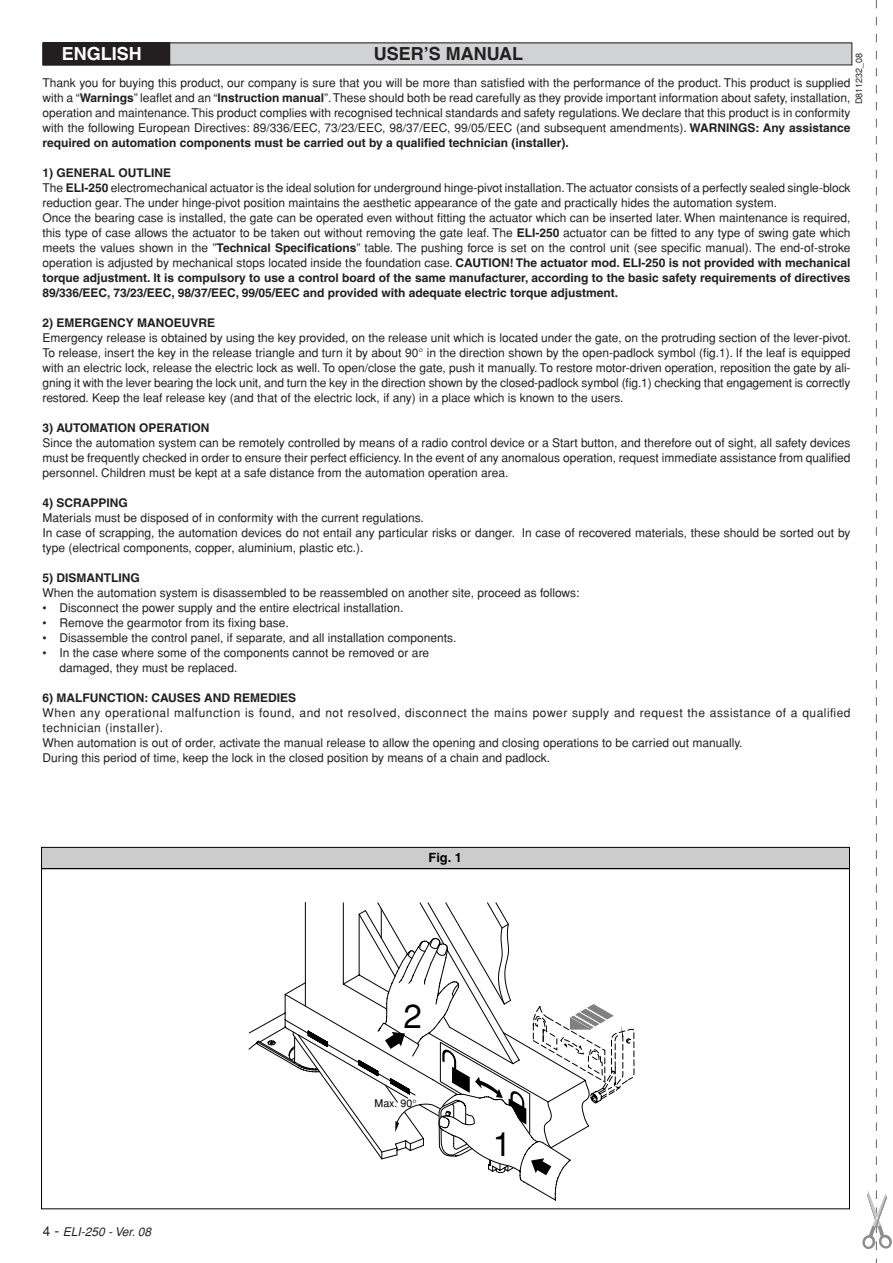
<style>
.page{position:relative;width:893px;height:1263px;background:#fff}
.page>*{position:absolute;margin:0;border:0;box-sizing:border-box;transform-origin:0 0}
.t1{font:33.3px "Helvetica";color:#000}
.Sottotitolo_2{font:700 18px "Helvetica";color:#231f20}
.Sottotitolo_2-2{font:700 18px "Helvetica";color:#fff}
.t2{font:700 12.75px "Helvetica";color:#000}
.TESTO{font:12px/15px "Helvetica";color:#231f20;text-align:justify}
.TESTO-2{font:12px/15px "Helvetica";letter-spacing:.04em;color:#231f20}
.TESTO-3{font:700 12px "Helvetica";color:#231f20}
.BLOCCO{font:12px "Helvetica";color:#231f20}
.t3{font:italic 12px "Helvetica";color:#231f20}
.t4{font:10.65px "Helvetica";color:#000}
.t5{font:9px "Helvetica";color:#231f20}
.s1{font-weight:700}
.s2{font-style:normal;font-size:15px}
</style>
<div class="page">
<div style="left:43px;top:43px;width:809px;height:22px;background:#d1d2d4"></div>
<div style="left:43px;top:43px;width:127px;height:22px;background:#231f20"></div>
<div style="left:42px;top:847px;width:807px;height:22px;background:#ccc"></div>
<div style="left:41px;top:847px;width:809px;height:22px;border:1px solid #000"></div>
<svg style="left:305px;top:902px;width:203px;height:21px"></svg>
<svg style="left:863px;top:0;width:28px;height:1263px"></svg>
<svg style="left:248px;top:923px;width:386px;height:287px"></svg>
<p class="Sottotitolo_2-2" style="left:62px;top:43px;width:82px">ENGLISH</p>
<p class="Sottotitolo_2" style="left:374px;top:43px;width:151px">USER’S MANUAL</p>
<p class="TESTO" style="left:43px;top:75px;width:809px">Thank you for buying this product, our company is sure that you will be more than satisfied with the performance of the product. This product is supplied with a “<span class="s1">Warnings</span>” leaflet and an “<span class="s1">Instruction manual</span>”. These should both be read carefully as they provide important information about safety, installation, operation and maintenance. This product complies with recognised technical standards and safety regulations. We declare that this product is in conformity with the following European Directives: 89/336/EEC, 73/23/EEC, 98/37/EEC, 99/05/EEC (and subsequent amendments). <span class="s1">WARNINGS: Any assistance required on automation components must be carried out by a qualified technician (installer).</span></p>
<p class="TESTO-3" style="left:43px;top:166px;width:130px">1) GENERAL OUTLINE</p>
<p class="TESTO" style="left:43px;top:180px;width:809px">The <span class="s1">ELI-250</span> electromechanical actuator is the ideal solution for underground hinge-pivot installation. The actuator consists of a perfectly sealed single-block reduction gear. The under hinge-pivot position maintains the aesthetic appearance of the gate and practically hides the automation system.</p>
<p class="TESTO" style="left:43px;top:210px;width:809px">Once the bearing case is installed, the gate can be operated even without fitting the actuator which can be inserted later. When maintenance is required, this type of case allows the actuator to be taken out without removing the gate leaf. The <span class="s1">ELI-250</span> actuator can be fitted to any type of swing gate which meets the values shown in the ”<span class="s1">Technical Specifications</span>” table. The pushing force is set on the control unit (see specific manual). The end-of-stroke operation is adjusted by mechanical stops located inside the foundation case. <span class="s1">CAUTION! The actuator mod. ELI-250 is not provided with mechanical torque adjustment. It is compulsory to use a control board of the same manufacturer, according to the basic safety requirements of directives 89/336/EEC, 73/23/EEC, 98/37/EEC, 99/05/EEC and provided with adequate electric torque adjustment.</span></p>
<p class="TESTO-3" style="left:43px;top:316px;width:174px">2) EMERGENCY MANOEUVRE</p>
<p class="TESTO" style="left:43px;top:330px;width:810px">Emergency release is obtained by using the key provided, on the release unit which is located under the gate, on the protruding section of the lever-pivot.<br>To release, insert the key in the release triangle and turn it by about 90° in the direction shown by the open-padlock symbol (fig.1). If the leaf is equipped with an electric lock, release the electric lock as well. To open/close the gate, push it manually. To restore motor-driven operation, reposition the gate by ali&shy;gning it with the lever bearing the lock unit, and turn the key in the direction shown by the closed-padlock symbol (fig.1) checking that engagement is correctly restored. Keep the leaf release key (and that of the electric lock, if any) in a place which is known to the users.</p>
<p class="TESTO-3" style="left:43px;top:421px;width:168px">3) AUTOMATION OPERATION</p>
<p class="TESTO" style="left:43px;top:435px;width:809px">Since the automation system can be remotely controlled by means of a radio control device or a Start button, and therefore out of sight, all safety devices must be frequently checked in order to ensure their perfect efficiency. In the event of any anomalous operation, request immediate assistance from qualified personnel. Children must be kept at a safe distance from the automation operation area.</p>
<p class="TESTO-3" style="left:43px;top:496px;width:87px">4) SCRAPPING</p>
<p class="TESTO" style="left:43px;top:510px;width:383px">Materials must be disposed of in conformity with the current regulations.</p>
<p class="TESTO" style="left:43px;top:525px;width:809px">In case of scrapping, the automation devices do not entail any particular risks or danger. In case of recovered materials, these should be sorted out by type (electrical components, copper, aluminium, plastic etc.).</p>
<p class="TESTO-3" style="left:43px;top:571px;width:99px">5) DISMANTLING</p>
<p class="TESTO" style="left:43px;top:585px;width:539px">When the automation system is disassembled to be reassembled on another site, proceed as follows:</p>
<p class="TESTO" style="left:43px;top:600px;width:363px">• Disconnect the power supply and the entire electrical installation.</p>
<p class="TESTO" style="left:43px;top:615px;width:248px">• Remove the gearmotor from its fixing base.</p>
<p class="BLOCCO" style="left:43px;top:631px;width:415px">• Disassemble the control panel, if separate, and all installation components.</p>
<p class="TESTO" style="left:43px;top:645px;width:388px">• In the case where some of the components cannot be removed or are</p>
<p class="TESTO" style="left:60px;top:660px;width:179px">damaged, they must be replaced.</p>
<p class="TESTO-3" style="left:43px;top:691px;width:255px">6) MALFUNCTION: CAUSES AND REMEDIES</p>
<p class="TESTO-2" style="left:43px;top:705px;width:809px">When any operational malfunction is found, and not resolved, disconnect the mains power supply and request the assistance of a qualified technician (installer).</p>
<p class="TESTO" style="left:43px;top:735px;width:701px">When automation is out of order, activate the manual release to allow the opening and closing operations to be carried out manually.</p>
<p class="TESTO" style="left:43px;top:750px;width:509px">During this period of time, keep the lock in the closed position by means of a chain and padlock.</p>
<p class="t5" style="left:854px;top:104px;width:53px;rotate:-90deg">D811232_08</p>
<p class="t3" style="left:54px;top:1225px;width:98px"><span class="s2">-</span> ELI-250 - Ver. 08</p>
<p class="t2" style="left:429px;top:850px;width:35px">Fig. 1</p>
<p class="t1" style="left:403px;top:996px;width:20px">2</p>
<p class="t4" style="left:375px;top:1097px;width:39px">Max. 90</p>
<p class="t1" style="left:493px;top:1125px;width:20px">1</p>
</div>
